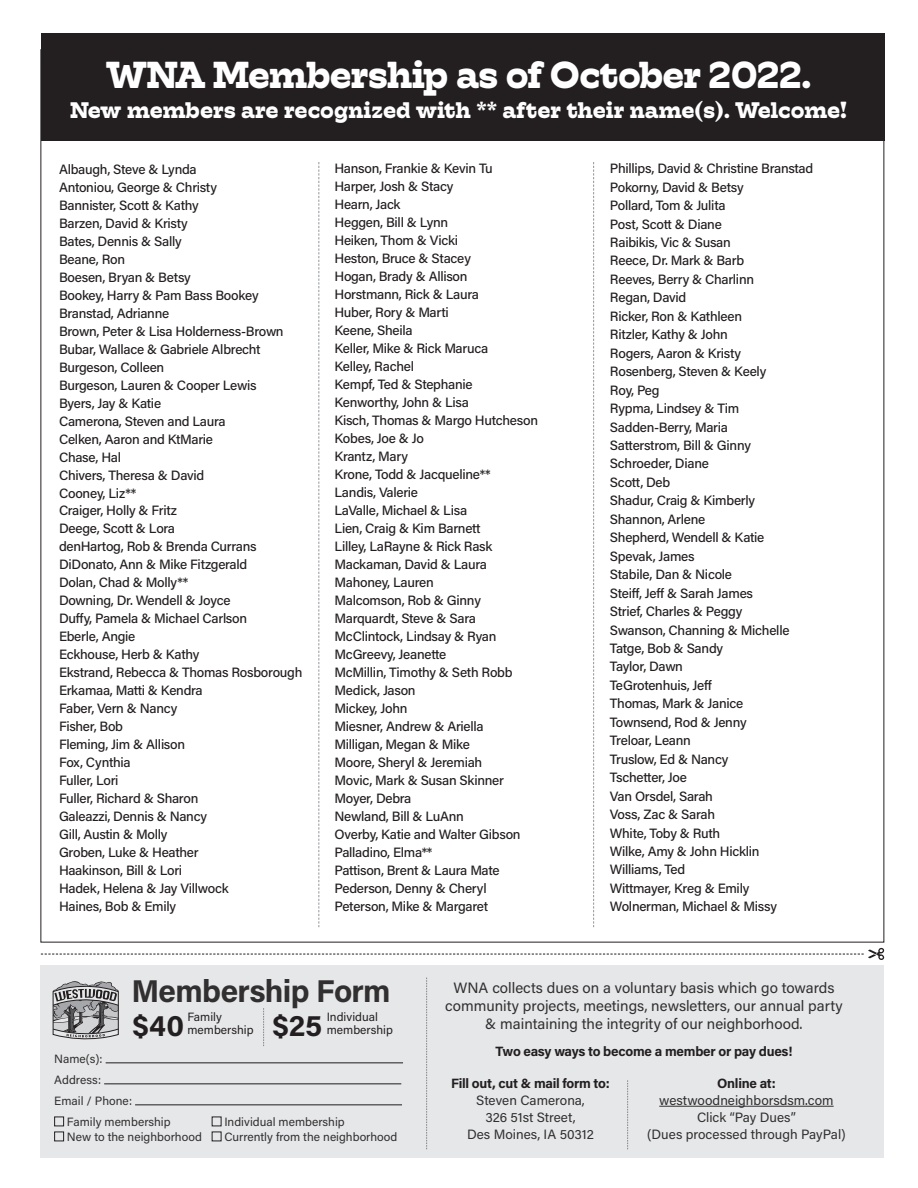
<style>
.page{position:relative;width:918px;height:1188px;background:#fff}
.page>*{position:absolute;margin:0;border:0;box-sizing:border-box;transform-origin:0 0}
.t1{font:700 37.5px "Hatch";letter-spacing:-.02em;color:#fff}
.t2{font:700 31.5px "Acumin Pro";letter-spacing:-.02em;color:#312f30}
.t3{font:700 30px "Acumin Pro";color:#231f20}
.t4{font:700 22.5px "Hatch";color:#fff}
.t5{font:15px/18px "Acumin Pro";color:#312f30;text-align:center}
.t6{font:500 13.5px/18px "Acumin Pro";letter-spacing:-.02em;color:#231f20}
.t7{font:13.5px/16.8px "Acumin Pro";color:#312f30;text-align:center}
.t8{font:700 13.5px "Acumin Pro";letter-spacing:-.02em;color:#231f20}
.t9{font:12px "Acumin Pro";color:#312f30}
.t10{font:12px/13.5px "Acumin Pro";color:#231f20}
</style>
<div class="page">
<div style="left:41px;top:34px;width:844px;height:107px;background:#231f20"></div>
<svg style="left:318px;top:162px;width:1px;height:765px"></svg>
<svg style="left:593px;top:162px;width:1px;height:765px"></svg>
<svg style="left:41px;top:948px;width:843px;height:12px"></svg>
<div style="left:40px;top:965px;width:844px;height:192px;background:#e6e7e9"></div>
<svg style="left:263px;top:1008px;width:1px;height:38px"></svg>
<svg style="left:426px;top:978px;width:1px;height:171px"></svg>
<svg style="left:627px;top:1080px;width:1px;height:69px"></svg>
<hr style="left:659px;top:1106px;width:175px;height:1px;background:#312f30">
<hr style="left:106px;top:1062px;width:297px;height:1px;background:#231f20">
<hr style="left:104px;top:1083px;width:297px;height:1px;background:#231f20">
<hr style="left:135px;top:1104px;width:267px;height:1px;background:#231f20">
<div style="left:54px;top:1117px;width:10px;height:9px;border:1px solid #231f20"></div>
<div style="left:54px;top:1132px;width:10px;height:9px;border:1px solid #231f20"></div>
<svg style="left:53px;top:981px;width:66px;height:59px"></svg>
<h1 class="t1" style="left:106px;top:50px;width:707px">WNA Membership as of October 2022.</h1>
<h3 class="t4" style="left:70px;top:95px;width:778px">New members are recognized with ** after their name(s). Welcome!</h3>
<p class="t6" style="left:59px;top:159px;width:245px">Albaugh, Steve &amp; Lynda<br>Antoniou, George &amp; Christy<br>Bannister, Scott &amp; Kathy<br>Barzen, David &amp; Kristy<br>Bates, Dennis &amp; Sally<br>Beane, Ron<br>Boesen, Bryan &amp; Betsy<br>Bookey, Harry &amp; Pam Bass Bookey<br>Branstad, Adrianne<br>Brown, Peter &amp; Lisa Holderness-Brown<br>Bubar, Wallace &amp; Gabriele Albrecht<br>Burgeson, Colleen<br>Burgeson, Lauren &amp; Cooper Lewis<br>Byers, Jay &amp; Katie<br>Camerona, Steven and Laura<br>Celken, Aaron and KtMarie<br>Chase, Hal<br>Chivers, Theresa &amp; David<br>Cooney, Liz**<br>Craiger, Holly &amp; Fritz<br>Deege, Scott &amp; Lora<br>denHartog, Rob &amp; Brenda Currans<br>DiDonato, Ann &amp; Mike Fitzgerald<br>Dolan, Chad &amp; Molly**<br>Downing, Dr. Wendell &amp; Joyce<br>Duffy, Pamela &amp; Michael Carlson<br>Eberle, Angie<br>Eckhouse, Herb &amp; Kathy<br>Ekstrand, Rebecca &amp; Thomas Rosborough<br>Erkamaa, Matti &amp; Kendra<br>Faber, Vern &amp; Nancy<br>Fisher, Bob<br>Fleming, Jim &amp; Allison<br>Fox, Cynthia<br>Fuller, Lori<br>Fuller, Richard &amp; Sharon<br>Galeazzi, Dennis &amp; Nancy<br>Gill, Austin &amp; Molly<br>Groben, Luke &amp; Heather<br>Haakinson, Bill &amp; Lori<br>Hadek, Helena &amp; Jay Villwock<br>Haines, Bob &amp; Emily</p>
<p class="t6" style="left:334px;top:159px;width:205px">Hanson, Frankie &amp; Kevin Tu<br>Harper, Josh &amp; Stacy<br>Hearn, Jack<br>Heggen, Bill &amp; Lynn<br>Heiken, Thom &amp; Vicki<br>Heston, Bruce &amp; Stacey<br>Hogan, Brady &amp; Allison<br>Horstmann, Rick &amp; Laura<br>Huber, Rory &amp; Marti<br>Keene, Sheila<br>Keller, Mike &amp; Rick Maruca<br>Kelley, Rachel<br>Kempf, Ted &amp; Stephanie<br>Kenworthy, John &amp; Lisa<br>Kisch, Thomas &amp; Margo Hutcheson<br>Kobes, Joe &amp; Jo<br>Krantz, Mary<br>Krone, Todd &amp; Jacqueline**<br>Landis, Valerie<br>LaValle, Michael &amp; Lisa<br>Lien, Craig &amp; Kim Barnett<br>Lilley, LaRayne &amp; Rick Rask<br>Mackaman, David &amp; Laura<br>Mahoney, Lauren<br>Malcomson, Rob &amp; Ginny<br>Marquardt, Steve &amp; Sara<br>McClintock, Lindsay &amp; Ryan<br>McGreevy, Jeanette<br>McMillin, Timothy &amp; Seth Robb<br>Medick, Jason<br>Mickey, John<br>Miesner, Andrew &amp; Ariella<br>Milligan, Megan &amp; Mike<br>Moore, Sheryl &amp; Jeremiah<br>Movic, Mark &amp; Susan Skinner<br>Moyer, Debra<br>Newland, Bill &amp; LuAnn<br>Overby, Katie and Walter Gibson<br>Palladino, Elma**<br>Pattison, Brent &amp; Laura Mate<br>Pederson, Denny &amp; Cheryl<br>Peterson, Mike &amp; Margaret</p>
<p class="t6" style="left:610px;top:159px;width:205px;line-height:18.5px">Phillips, David &amp; Christine Branstad<br>Pokorny, David &amp; Betsy<br>Pollard, Tom &amp; Julita<br>Post, Scott &amp; Diane<br>Raibikis, Vic &amp; Susan<br>Reece, Dr. Mark &amp; Barb<br>Reeves, Berry &amp; Charlinn<br>Regan, David<br>Ricker, Ron &amp; Kathleen<br>Ritzler, Kathy &amp; John<br>Rogers, Aaron &amp; Kristy<br>Rosenberg, Steven &amp; Keely<br>Roy, Peg<br>Rypma, Lindsey &amp; Tim<br>Sadden-Berry, Maria<br>Satterstrom, Bill &amp; Ginny<br>Schroeder, Diane<br>Scott, Deb<br>Shadur, Craig &amp; Kimberly<br>Shannon, Arlene<br>Shepherd, Wendell &amp; Katie<br>Spevak, James<br>Stabile, Dan &amp; Nicole<br>Steiff, Jeff &amp; Sarah James<br>Strief, Charles &amp; Peggy<br>Swanson, Channing &amp; Michelle<br>Tatge, Bob &amp; Sandy<br>Taylor, Dawn<br>TeGrotenhuis, Jeff<br>Thomas, Mark &amp; Janice<br>Townsend, Rod &amp; Jenny<br>Treloar, Leann<br>Truslow, Ed &amp; Nancy<br>Tschetter, Joe<br>Van Orsdel, Sarah<br>Voss, Zac &amp; Sarah<br>White, Toby &amp; Ruth<br>Wilke, Amy &amp; John Hicklin<br>Williams, Ted<br>Wittmayer, Kreg &amp; Emily<br>Wolnerman, Michael &amp; Missy</p>
<h2 class="t2" style="left:132px;top:969px;width:261px">Membership Form</h2>
<p class="t5" style="left:445px;top:978px;width:399px">WNA collects dues on a voluntary basis which go towards community projects, meetings, newsletters, our annual party &amp; maintaining the integrity of our neighborhood.</p>
<p class="t8" style="left:495px;top:1042px;width:299px">Two easy ways to become a member or pay dues!</p>
<p class="t10" style="left:187px;top:1010px;width:68px">Family membership</p>
<p class="t10" style="left:327px;top:1010px;width:53px">Individual</p>
<h3 class="t3" style="left:133px;top:1005px;width:53px">$40</h3>
<h3 class="t3" style="left:272px;top:1005px;width:52px">$25</h3>
<p class="t10" style="left:327px;top:1023px;width:68px">membership</p>
<p class="t9" style="left:54px;top:1051px;width:50px">Name(s):</p>
<p class="t9" style="left:54px;top:1072px;width:48px">Address:</p>
<p class="t9" style="left:54px;top:1093px;width:79px">Email / Phone:</p>
<p class="t9" style="left:67px;top:1114px;width:105px">Family membership</p>
<p class="t9" style="left:224px;top:1114px;width:122px">Individual membership</p>
<p class="t9" style="left:67px;top:1129px;width:136px">New to the neighborhood</p>
<p class="t9" style="left:224px;top:1129px;width:175px">Currently from the neighborhood</p>
<p class="t8" style="left:451px;top:1074px;width:160px">Fill out, cut &amp; mail form to:</p>
<p class="t7" style="left:467px;top:1091px;width:128px">Steven Camerona,<br>326 51st Street,<br>Des Moines, IA 50312</p>
<p class="t8" style="left:717px;top:1074px;width:60px">Online at:</p>
<p class="t7" style="left:647px;top:1091px;width:200px">westwoodneighborsdsm.com<br>Click “Pay Dues”<br>(Dues processed through PayPal)</p>
</div>
